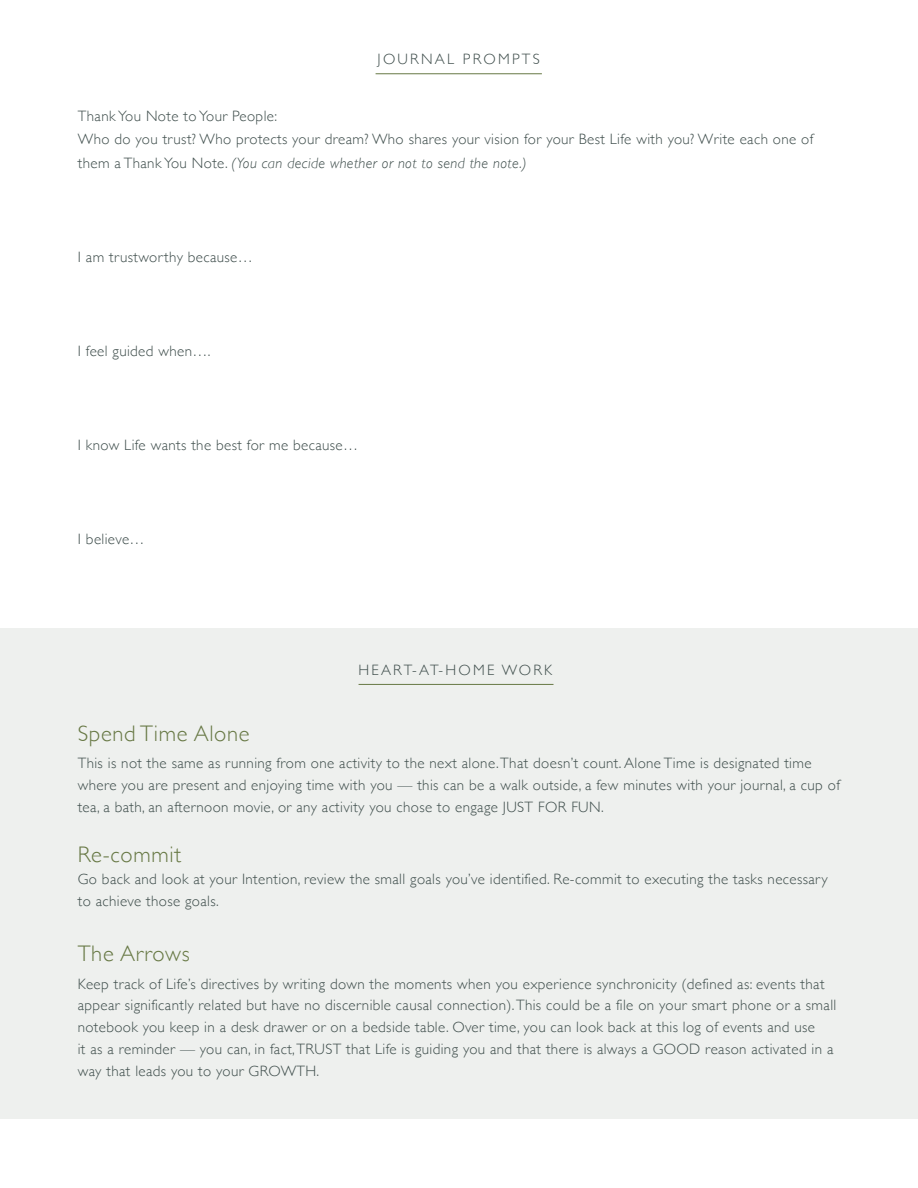
<style>
.page{position:relative;width:918px;height:1188px;background:#fff}
.page>*{position:absolute;margin:0;border:0;box-sizing:border-box;transform-origin:0 0}
.t1{font:300 22.5px "Gill Sans";letter-spacing:.03em;color:#677844}
.t2{font:300 15px/21.8px "Gill Sans";letter-spacing:.025em;color:#3e4d4b}
.t3{font:300 15px "Gill Sans";letter-spacing:.15em;color:#3e4d4b}
.s1{font-style:italic}
</style>
<div class="page">
<div style="left:0;top:629px;width:918px;height:490px;background:#eef0ee"></div>
<hr style="left:359px;top:684px;width:195px;height:1px;background:#677844">
<hr style="left:376px;top:73px;width:166px;height:1px;background:#677844">
<p class="t3" style="left:378px;top:48px;width:164px">JOURNAL PROMPTS</p>
<p class="t2" style="left:78px;top:104px;width:737px;line-height:23.2px">Thank You Note to Your People:<br>Who do you trust? Who protects your dream? Who shares your vision for your Best Life with you? Write each one of them a Thank You Note. <span class="s1">(You can decide whether or not to send the note.)</span></p>
<p class="t2" style="left:78px;top:245px;width:176px">I am trustworthy because…</p>
<p class="t2" style="left:78px;top:339px;width:134px">I feel guided when….</p>
<p class="t2" style="left:78px;top:433px;width:282px">I know Life wants the best for me because…</p>
<p class="t2" style="left:78px;top:527px;width:68px">I believe…</p>
<p class="t3" style="left:358px;top:658px;width:195px">HEART-AT-HOME WORK</p>
<h1 class="t1" style="left:78px;top:716px;width:173px">Spend Time Alone</h1>
<p class="t2" style="left:78px;top:752px;width:764px">This is not the same as running from one activity to the next alone. That doesn’t count. Alone Time is designated time where you are present and enjoying time with you — this can be a walk outside, a few minutes with your journal, a cup of tea, a bath, an afternoon movie, or any activity you chose to engage JUST FOR FUN.</p>
<h1 class="t1" style="left:78px;top:837px;width:105px">Re-commit</h1>
<p class="t2" style="left:78px;top:867px;width:752px">Go back and look at your Intention, review the small goals you’ve identified. Re-commit to executing the tasks necessary to achieve those goals.</p>
<h1 class="t1" style="left:78px;top:936px;width:113px">The Arrows</h1>
<p class="t2" style="left:78px;top:972px;width:760px">Keep track of Life’s directives by writing down the moments when you experience synchronicity (defined as: events that appear significantly related but have no discernible causal connection). This could be a file on your smart phone or a small notebook you keep in a desk drawer or on a bedside table. Over time, you can look back at this log of events and use<br>it as a reminder — you can, in fact, TRUST that Life is guiding you and that there is always a GOOD reason activated in a way that leads you to your GROWTH.</p>
</div>
